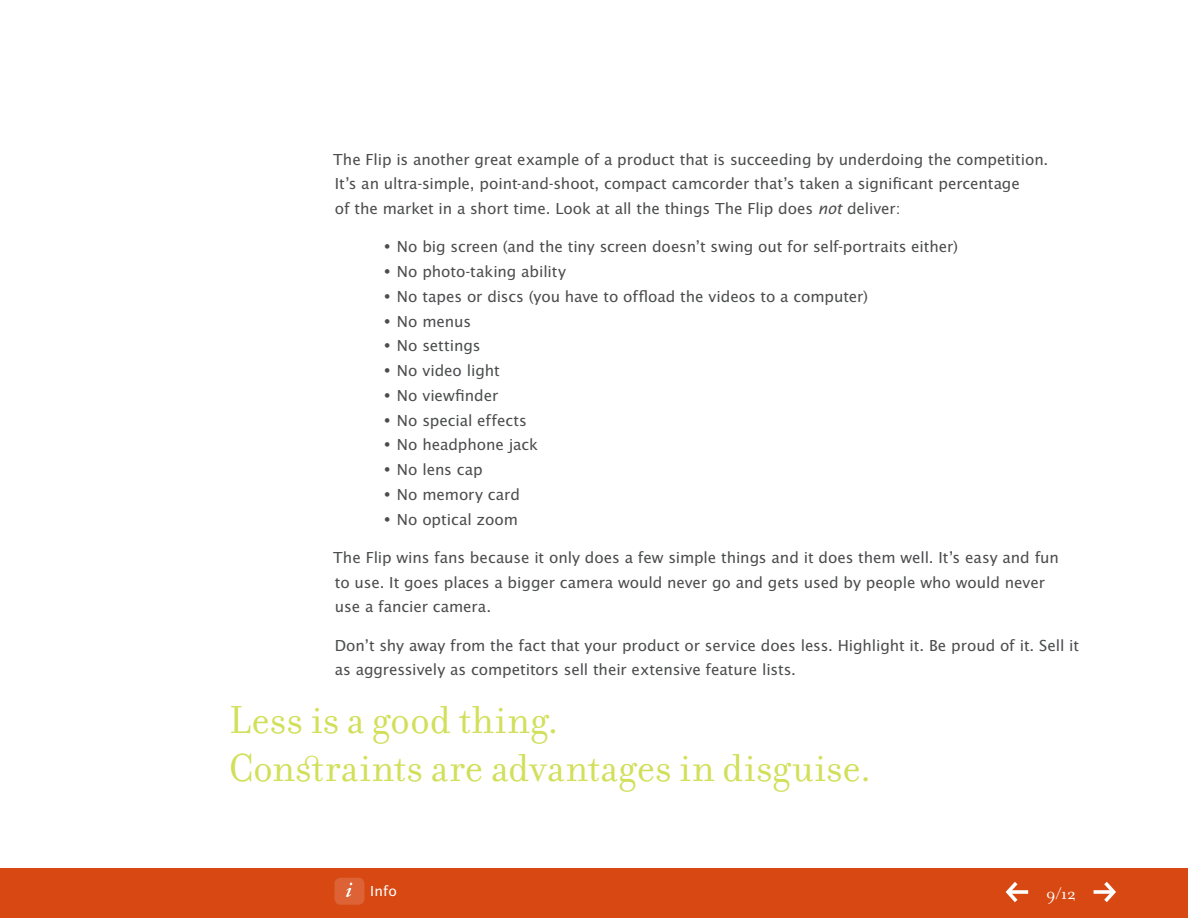
<style>
.page{position:relative;width:1188px;height:918px;background:#fff}
.page>*{position:absolute;margin:0;border:0;box-sizing:border-box;transform-origin:0 0}
.t1{font:42px/48px "Filosofia OT";letter-spacing:.005em;color:#d1df59}
.t2{font:18px "Filosofia OT";color:#fff}
.t3{font:16.5px/24.8px "Lucida Sans EFOP";letter-spacing:-.005em;color:#4b4c4d}
.t4{font:15px "Lucida Sans EFOP";color:#fff}
.s1{font-style:italic;font-size:16.8px}
</style>
<div class="page">
<div style="left:0;top:869px;width:1188px;height:49px;background:#d74812"></div>
<div style="left:334px;top:878px;width:30px;height:27px;background:#dd6336;border-radius:6px"></div>
<svg style="left:346px;top:883px;width:6px;height:14px"></svg>
<svg style="left:1006px;top:882px;width:22px;height:20px"></svg>
<svg style="left:1094px;top:882px;width:22px;height:20px"></svg>
<p class="t3" style="left:333px;top:148px;width:717px">The Flip is another great example of a product that is succeeding by underdoing the competition.<br>It’s an ultra-simple, point-and-shoot, compact camcorder that’s taken a significant percentage<br>of the market in a short time. Look at all the things The Flip does <span class="s1">not</span> deliver:</p>
<p class="t3" style="left:383px;top:235px;width:577px">• No big screen (and the tiny screen doesn’t swing out for self-portraits either)</p>
<p class="t3" style="left:383px;top:260px;width:185px">• No photo-taking ability</p>
<p class="t3" style="left:383px;top:285px;width:487px">• No tapes or discs (you have to offload the videos to a computer)</p>
<p class="t3" style="left:383px;top:310px;width:90px">• No menus</p>
<p class="t3" style="left:383px;top:334px;width:99px">• No settings</p>
<p class="t3" style="left:383px;top:359px;width:119px">• No video light</p>
<p class="t3" style="left:383px;top:384px;width:117px">• No viewfinder</p>
<p class="t3" style="left:383px;top:409px;width:146px">• No special effects</p>
<p class="t3" style="left:383px;top:433px;width:157px">• No headphone jack</p>
<p class="t3" style="left:383px;top:458px;width:102px">• No lens cap</p>
<p class="t3" style="left:383px;top:483px;width:139px">• No memory card</p>
<p class="t3" style="left:383px;top:508px;width:137px">• No optical zoom</p>
<p class="t3" style="left:333px;top:546px;width:727px">The Flip wins fans because it only does a few simple things and it does them well. It’s easy and fun to use. It goes places a bigger camera would never go and gets used by people who would never use a fancier camera.</p>
<p class="t3" style="left:335px;top:634px;width:746px">Don’t shy away from the fact that your product or service does less. Highlight it. Be proud of it. Sell it as aggressively as competitors sell their extensive feature lists.</p>
<h1 class="t1" style="left:229px;top:696px;width:644px">Less is a good thing.<br>Constraints are advantages in disguise.</h1>
<p class="t4" style="left:370px;top:883px;width:28px">Info</p>
<p class="t2" style="left:1046px;top:884px;width:31px">9/12</p>
</div>
